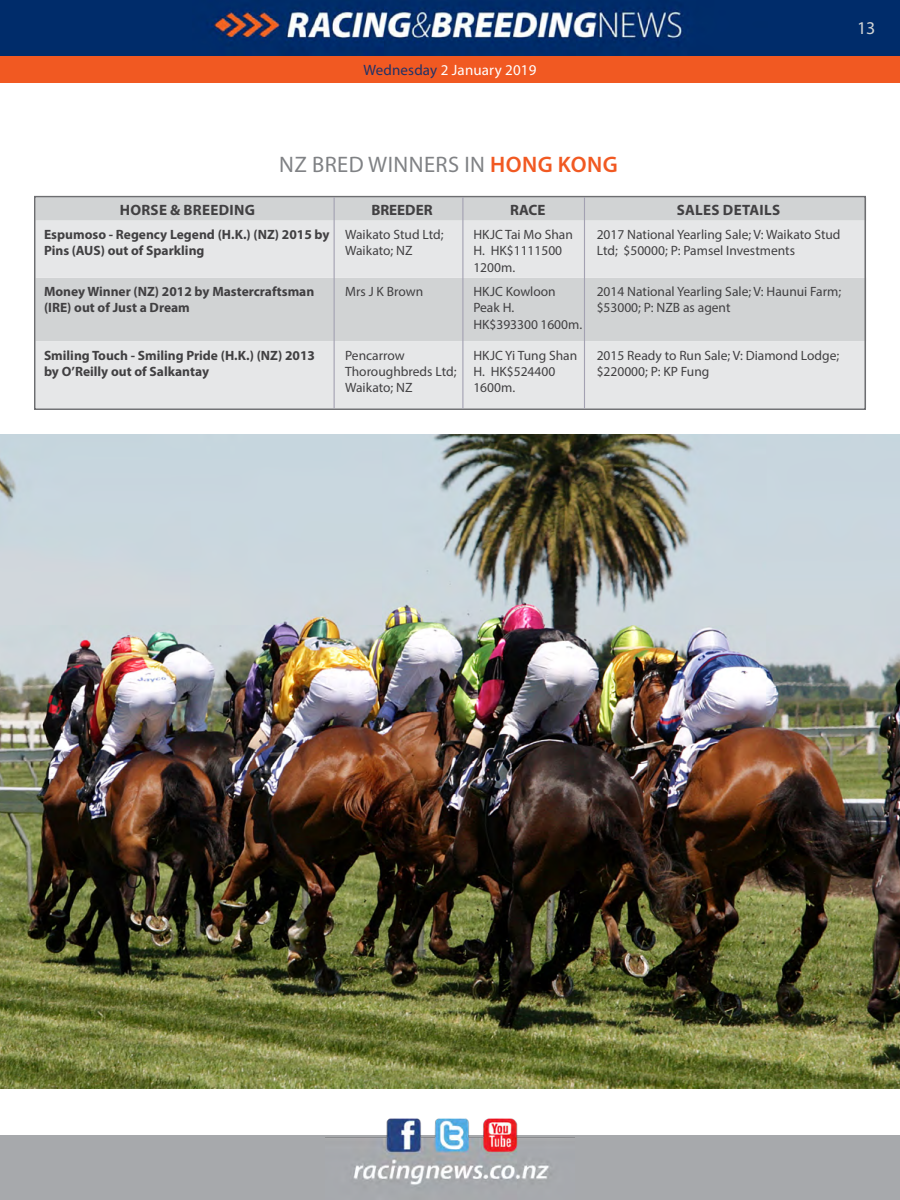
<style>
.page{position:relative;width:900px;height:1200px;background:#fff}
.page>*{position:absolute;margin:0;border:0;box-sizing:border-box;transform-origin:0 0}
.t1{font:22.5px "Myriad Pro";color:#808285}
.t2{font:600 22.5px "Myriad Pro";color:#f15922}
.t3{font:18px "Myriad Pro";color:#d1d4d4}
.t4{font:700 15px "Myriad Pro";color:#414042}
.t5{font:15px "Myriad Pro";letter-spacing:.01em;color:#fff}
.t6{font:13.5px/16.2px "Myriad Pro";color:#414042}
.t7{font:700 13.5px/16.2px "Myriad Pro";color:#414042}
.s1{color:#203267}
.s2{font-weight:400;color:#808285}
</style>
<div class="page">
<div style="left:0;top:1136px;width:900px;height:64px;background:#a7a9ac"></div>
<img style="left:325px;top:1118px;width:250px;height:67px">
<div style="left:0;top:56px;width:900px;height:27px;background:#f15922"></div>
<img style="left:0;top:0;width:900px;height:56px">
<div style="left:37px;top:199px;width:826px;height:22px;background:#d1d3d4"></div>
<svg style="left:37px;top:221px;width:826px;height:186px;background:#dee0e1"></svg>
<div style="left:34px;top:196px;width:832px;height:214px;border:2px solid #6d6e71"></div>
<hr style="left:334px;top:197px;width:1px;height:211px;background:#a3a1b2">
<hr style="left:462px;top:197px;width:1px;height:211px;background:#a3a1b2">
<hr style="left:584px;top:197px;width:1px;height:211px;background:#a3a1b2">
<img style="left:0;top:434px;width:900px;height:655px">
<p class="t5" style="left:364px;top:61px;width:174px"><span class="s1">Wednesday</span> 2 January 2019</p>
<h2 class="t3" style="left:857px;top:17px;width:20px">13</h2>
<h1 class="t1" style="left:279px;top:150px;width:59px">NZ Bred</h1>
<h1 class="t1" style="left:368px;top:150px;width:32px">Winners</h1>
<h1 class="t2" style="left:464px;top:150px;width:153px"><span class="s2">IN</span> HONG KONG</h1>
<p class="t4" style="left:120px;top:200px;width:21px">Horse</p>
<p class="t4" style="left:170px;top:200px;width:33px">&amp; Breeding</p>
<p class="t4" style="left:371px;top:200px;width:63px">BREEDER</p>
<p class="t4" style="left:510px;top:200px;width:37px">RACE</p>
<p class="t4" style="left:677px;top:200px;width:18px">Sales</p>
<p class="t4" style="left:723px;top:200px;width:20px">Details</p>
<p class="t7" style="left:44px;top:226px;width:287px">Espumoso - Regency Legend (H.K.) (NZ) 2015 by<br>Pins (AUS) out of Sparkling</p>
<p class="t6" style="left:345px;top:226px;width:100px">Waikato Stud Ltd;<br>Waikato; NZ</p>
<p class="t6" style="left:473px;top:226px;width:101px">HKJC Tai Mo Shan<br>H. HK$1111500<br>1200m.</p>
<p class="t6" style="left:597px;top:226px;width:245px">2017 National Yearling Sale; V: Waikato Stud<br>Ltd; $50000; P: Pamsel Investments</p>
<p class="t7" style="left:44px;top:283px;width:272px">Money Winner (NZ) 2012 by Mastercraftsman (IRE) out of Just a Dream</p>
<p class="t6" style="left:345px;top:283px;width:80px">Mrs J K Brown</p>
<p class="t6" style="left:473px;top:283px;width:110px">HKJC Kowloon<br>Peak H.<br>HK$393300 1600m.</p>
<p class="t6" style="left:597px;top:283px;width:246px">2014 National Yearling Sale; V: Haunui Farm; $53000; P: NZB as agent</p>
<p class="t7" style="left:44px;top:347px;width:272px">Smiling Touch - Smiling Pride (H.K.) (NZ) 2013 by O’Reilly out of Salkantay</p>
<p class="t6" style="left:345px;top:347px;width:113px">Pencarrow<br>Thoroughbreds Ltd;<br>Waikato; NZ</p>
<p class="t6" style="left:473px;top:347px;width:105px">HKJC Yi Tung Shan<br>H. HK$524400<br>1600m.</p>
<p class="t6" style="left:597px;top:347px;width:244px">2015 Ready to Run Sale; V: Diamond Lodge; $220000; P: KP Fung</p>
</div>
